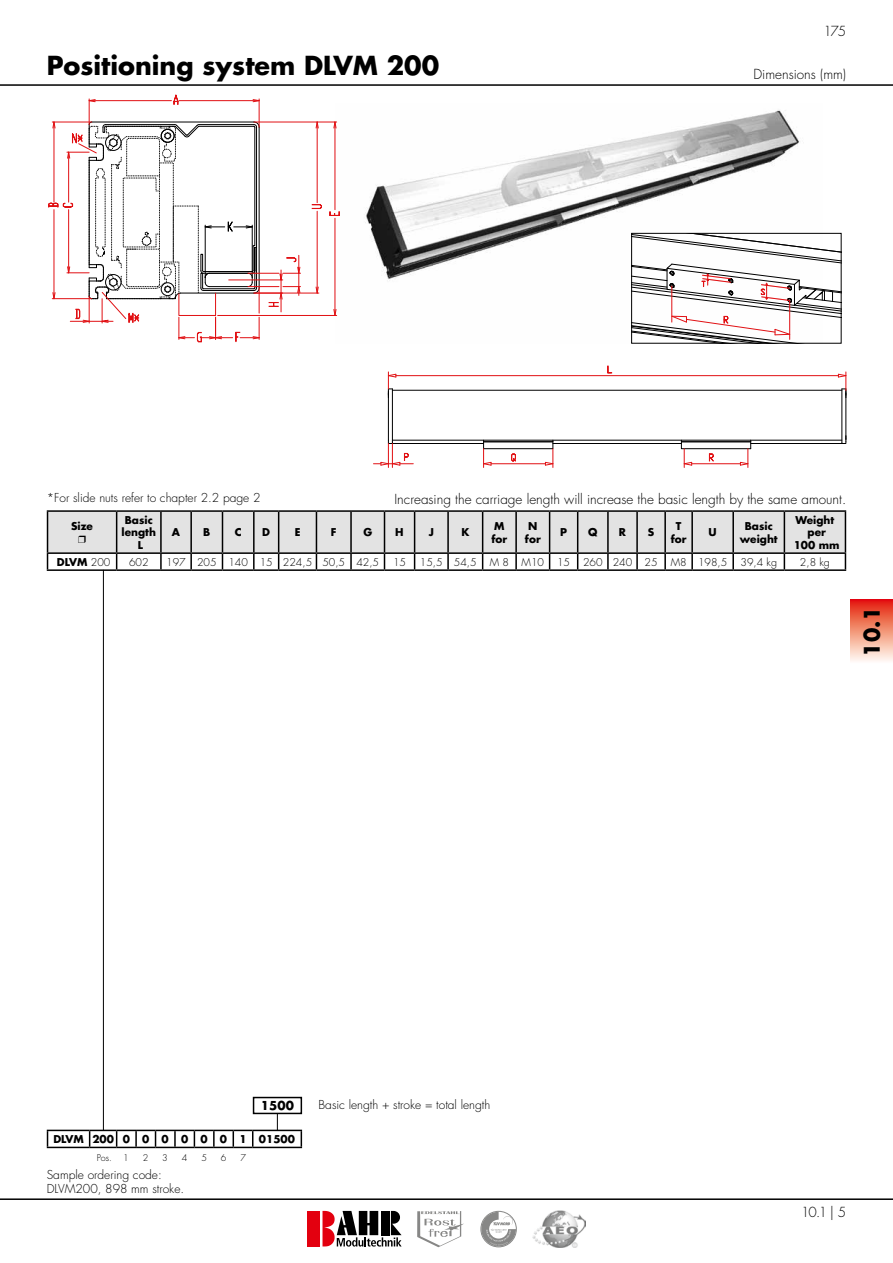
<style>
.page{position:relative;width:893px;height:1263px;background:#fff}
.page>*{position:absolute;margin:0;border:0;box-sizing:border-box;transform-origin:0 0}
.t1{font:700 25.5px "Futura";color:#000}
.t2{font:700 21px "Futura";color:#000}
.t3{font:300 13.5px "Futura";color:#000}
.t4{font:300 12px/14.4px "Futura";color:#000}
.t5{font:700 12px "Futura";color:#000}
.t6{font:700 10.5px/12.6px "Futura";color:#000;text-align:center}
.t7{font:300 10.5px "Futura";color:#000}
.t8{font:300 9px "Futura";color:#000}
.s1{font-weight:300}
.s2{font-size:14.1px}
</style>
<div class="page">
<hr style="left:0;top:1198px;width:893px;height:2px;background:#000">
<hr style="left:0;top:84px;width:893px;height:2px;background:#000">
<div style="left:308px;top:1211px;width:12px;height:35px;background:#e3000f"></div>
<svg style="left:322px;top:1211px;width:80px;height:35px"></svg>
<svg style="left:417px;top:1211px;width:47px;height:36px"></svg>
<div style="left:481px;top:1211px;width:35px;height:36px;border:1px solid #878786;border-radius:50%"></div>
<svg style="left:481px;top:1212px;width:35px;height:34px"></svg>
<img style="left:532px;top:1211px;width:54px;height:36px">
<div style="left:850px;top:600px;width:43px;height:63px;background:linear-gradient(to bottom,#e42206,#fffff4)"></div>
<svg style="left:277px;top:1114px;width:1px;height:16px"></svg>
<hr style="left:103px;top:570px;width:1px;height:560px;background:#000">
<svg style="left:47px;top:1131px;width:1px;height:16px"></svg>
<hr style="left:47px;top:1130px;width:43px;height:1px;background:#000">
<hr style="left:47px;top:1147px;width:43px;height:1px;background:#000">
<hr style="left:253px;top:1130px;width:49px;height:1px;background:#000">
<svg style="left:301px;top:1131px;width:1px;height:16px"></svg>
<svg style="left:89px;top:1130px;width:164px;height:18px"></svg>
<hr style="left:253px;top:1147px;width:49px;height:1px;background:#000">
<div style="left:253px;top:1097px;width:49px;height:17px;border:2px solid #000"></div>
<hr style="left:47px;top:510px;width:70px;height:2px;background:#000">
<hr style="left:117px;top:510px;width:44px;height:2px;background:#000">
<hr style="left:161px;top:510px;width:30px;height:2px;background:#000">
<hr style="left:191px;top:510px;width:31px;height:2px;background:#000">
<hr style="left:222px;top:510px;width:32px;height:2px;background:#000">
<hr style="left:254px;top:510px;width:25px;height:2px;background:#000">
<hr style="left:279px;top:510px;width:37px;height:2px;background:#000">
<hr style="left:316px;top:510px;width:35px;height:2px;background:#000">
<hr style="left:351px;top:510px;width:33px;height:2px;background:#000">
<hr style="left:384px;top:510px;width:31px;height:2px;background:#000">
<hr style="left:415px;top:510px;width:33px;height:2px;background:#000">
<hr style="left:448px;top:510px;width:35px;height:2px;background:#000">
<hr style="left:483px;top:510px;width:33px;height:2px;background:#000">
<hr style="left:516px;top:510px;width:34px;height:2px;background:#000">
<hr style="left:550px;top:510px;width:28px;height:2px;background:#000">
<hr style="left:578px;top:510px;width:30px;height:2px;background:#000">
<hr style="left:608px;top:510px;width:29px;height:2px;background:#000">
<hr style="left:637px;top:510px;width:28px;height:2px;background:#000">
<hr style="left:665px;top:510px;width:27px;height:2px;background:#000">
<hr style="left:692px;top:510px;width:41px;height:2px;background:#000">
<hr style="left:733px;top:510px;width:51px;height:2px;background:#000">
<hr style="left:784px;top:510px;width:62px;height:2px;background:#000">
<hr style="left:47px;top:569px;width:70px;height:2px;background:#000">
<hr style="left:117px;top:569px;width:44px;height:2px;background:#000">
<hr style="left:161px;top:569px;width:30px;height:2px;background:#000">
<hr style="left:191px;top:569px;width:31px;height:2px;background:#000">
<hr style="left:222px;top:569px;width:32px;height:2px;background:#000">
<hr style="left:254px;top:569px;width:25px;height:2px;background:#000">
<hr style="left:279px;top:569px;width:37px;height:2px;background:#000">
<hr style="left:316px;top:569px;width:35px;height:2px;background:#000">
<hr style="left:351px;top:569px;width:33px;height:2px;background:#000">
<hr style="left:384px;top:569px;width:31px;height:2px;background:#000">
<hr style="left:415px;top:569px;width:33px;height:2px;background:#000">
<hr style="left:448px;top:569px;width:35px;height:2px;background:#000">
<hr style="left:483px;top:569px;width:33px;height:2px;background:#000">
<hr style="left:516px;top:569px;width:34px;height:2px;background:#000">
<hr style="left:550px;top:569px;width:28px;height:2px;background:#000">
<hr style="left:578px;top:569px;width:30px;height:2px;background:#000">
<hr style="left:608px;top:569px;width:29px;height:2px;background:#000">
<hr style="left:637px;top:569px;width:28px;height:2px;background:#000">
<hr style="left:665px;top:569px;width:27px;height:2px;background:#000">
<hr style="left:692px;top:569px;width:41px;height:2px;background:#000">
<hr style="left:733px;top:569px;width:51px;height:2px;background:#000">
<hr style="left:784px;top:569px;width:62px;height:2px;background:#000">
<img style="left:337px;top:110px;width:486px;height:206px">
<hr style="left:218px;top:315px;width:119px;height:1px;background:#e11013">
<svg style="left:333px;top:309px;width:4px;height:7px"></svg>
<hr style="left:254px;top:122px;width:83px;height:1px;background:#e11013">
<svg style="left:333px;top:121px;width:4px;height:8px"></svg>
<hr style="left:335px;top:122px;width:1px;height:88px;background:#e11013">
<hr style="left:335px;top:218px;width:1px;height:97px;background:#e11013">
<svg style="left:329px;top:211px;width:11px;height:5px"></svg>
<svg style="left:48px;top:94px;width:253px;height:249px"></svg>
<hr style="left:254px;top:293px;width:65px;height:1px;background:#e11013">
<svg style="left:315px;top:286px;width:4px;height:8px"></svg>
<svg style="left:315px;top:121px;width:4px;height:8px"></svg>
<hr style="left:317px;top:122px;width:1px;height:81px;background:#e11013">
<hr style="left:317px;top:211px;width:1px;height:82px;background:#e11013">
<svg style="left:311px;top:204px;width:11px;height:5px"></svg>
<hr style="left:392px;top:390px;width:450px;height:1px;background:#000">
<hr style="left:392px;top:389px;width:1px;height:52px;background:#000">
<hr style="left:751px;top:443px;width:91px;height:1px;background:#000">
<hr style="left:553px;top:443px;width:128px;height:1px;background:#000">
<hr style="left:392px;top:443px;width:92px;height:1px;background:#000">
<hr style="left:842px;top:389px;width:1px;height:54px;background:#000">
<hr style="left:846px;top:390px;width:1px;height:52px;background:#000">
<svg style="left:841px;top:436px;width:6px;height:8px"></svg>
<hr style="left:388px;top:390px;width:1px;height:50px;background:#000">
<hr style="left:392px;top:440px;width:450px;height:1px;background:#000">
<svg style="left:388px;top:372px;width:9px;height:26px"></svg>
<svg style="left:838px;top:372px;width:9px;height:26px"></svg>
<hr style="left:396px;top:375px;width:442px;height:1px;background:#e11013">
<svg style="left:607px;top:365px;width:5px;height:8px"></svg>
<svg style="left:483px;top:440px;width:71px;height:27px"></svg>
<svg style="left:681px;top:440px;width:70px;height:27px"></svg>
<svg style="left:373px;top:440px;width:40px;height:27px"></svg>
<svg style="left:633px;top:235px;width:206px;height:107px"></svg>
<div style="left:631px;top:233px;width:210px;height:111px;border:1px solid #000"></div>
<svg style="left:47px;top:511px;width:799px;height:58px"></svg>
<h1 class="t1" style="left:47px;top:48px;width:394px">Positioning system DLVM 200</h1>
<p class="t3" style="left:823px;top:23px;width:24px">175</p>
<p class="t3" style="left:753px;top:66px;width:94px">Dimensions (mm)</p>
<p class="t4" style="left:47px;top:491px;width:215px">*For slide nuts refer to chapter 2.2 page 2</p>
<p class="t3" style="left:394px;top:490px;width:453px">Increasing the carriage length will increase the basic length by the same amount.</p>
<p class="t6" style="left:71px;top:520px;width:23px">Size</p>
<p class="t6" style="left:122px;top:513px;width:36px">Basic length<br>L</p>
<p class="t6" style="left:172px;top:526px;width:10px">A</p>
<p class="t6" style="left:203px;top:526px;width:9px">B</p>
<p class="t6" style="left:235px;top:526px;width:8px">C</p>
<p class="t6" style="left:262px;top:526px;width:9px">D</p>
<p class="t6" style="left:295px;top:526px;width:7px">E</p>
<p class="t6" style="left:331px;top:526px;width:7px">F</p>
<p class="t6" style="left:363px;top:526px;width:10px">G</p>
<p class="t6" style="left:395px;top:526px;width:10px">H</p>
<p class="t6" style="left:429px;top:526px;width:7px">J</p>
<p class="t6" style="left:461px;top:526px;width:9px">K</p>
<p class="t6" style="left:491px;top:520px;width:17px;text-align:left">M for</p>
<p class="t6" style="left:525px;top:520px;width:17px">N for</p>
<p class="t6" style="left:560px;top:526px;width:8px">P</p>
<p class="t6" style="left:588px;top:526px;width:11px">Q</p>
<p class="t6" style="left:619px;top:526px;width:9px">R</p>
<p class="t6" style="left:648px;top:526px;width:8px">S</p>
<p class="t6" style="left:671px;top:520px;width:17px">T for</p>
<p class="t6" style="left:709px;top:526px;width:10px">U</p>
<p class="t6" style="left:740px;top:520px;width:39px">Basic weight</p>
<p class="t6" style="left:794px;top:513px;width:47px">Weight per<br>100 mm</p>
<p class="t6" style="left:57px;top:555px;width:55px">DLVM <span class="s1">200</span></p>
<p class="t7" style="left:129px;top:555px;width:21px">602</p>
<p class="t7" style="left:166px;top:555px;width:214px">197 205 140 15 224,5 50,5 42,5</p>
<p class="t7" style="left:393px;top:555px;width:15px">15</p>
<p class="t7" style="left:420px;top:555px;width:309px">15,5 54,5 M 8 M10 15 260 240 25 M8 198,5</p>
<p class="t7" style="left:741px;top:555px;width:38px">39,4 kg</p>
<p class="t7" style="left:800px;top:555px;width:31px">2,8 kg</p>
<h2 class="t2" style="left:858px;top:657px;width:52px;rotate:-90deg">10.1</h2>
<p class="t5" style="left:261px;top:1098px;width:34px">1500</p>
<p class="t6" style="left:53px;top:1133px;width:243px">DLVM 200 0 0 0 0 0 0 1 01500</p>
<p class="t8" style="left:97px;top:1152px;width:34px">Pos. 1</p>
<p class="t8" style="left:143px;top:1152px;width:7px">2</p>
<p class="t8" style="left:162px;top:1152px;width:7px">3</p>
<p class="t8" style="left:182px;top:1152px;width:7px">4</p>
<p class="t8" style="left:201px;top:1152px;width:7px">5</p>
<p class="t8" style="left:221px;top:1152px;width:7px">6</p>
<p class="t8" style="left:240px;top:1152px;width:7px">7</p>
<p class="t4" style="left:47px;top:1167px;width:139px">Sample ordering code:<br>DLVM200, 898 mm stroke.</p>
<p class="t4" style="left:318px;top:1097px;width:173px">Basic length + stroke = total length</p>
<p class="t3" style="left:801px;top:1204px;width:47px">10.1 <span class="s2">|</span> 5</p>
</div>
